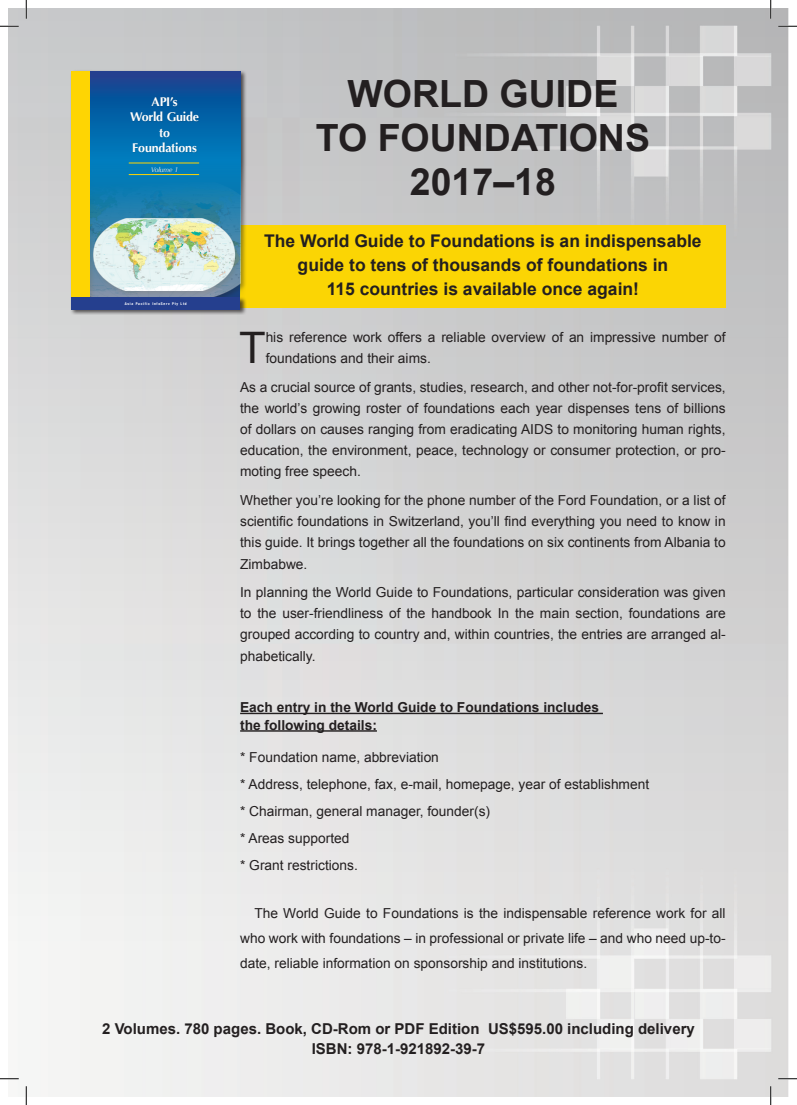
<style>
.page{position:relative;width:797px;height:1105px;background:#fff}
.page>*{position:absolute;margin:0;border:0;box-sizing:border-box;transform-origin:0 0}
.t1{font:43.38px "Arial";color:#231f20}
.t2{font:700 37.5px/43.8px "Arial";color:#231f20;text-align:center}
.t3{font:700 17.5px/23.8px "Arial";color:#231f20;text-align:center}
.t4{font:700 15px/20px "Arial";color:#231f20;text-align:center}
.t5{font:13.75px/21.2px "Arial";color:#231f20;text-align:justify}
.t6{font:700 13.75px/17.5px "Arial";color:#231f20}
.t7{font:700 12.62px/15.2px "Optima";letter-spacing:-.015em;color:#fff;text-align:center}
.t8{font:italic 6.88px "Optima";letter-spacing:-.02em;color:#fff}
.t9{font:700 condensed 3.75px "Helvetica Neue";letter-spacing:.2em;color:#fff}
</style>
<div class="page">
<img style="left:9px;top:9px;width:779px;height:1087px">
<div style="left:221px;top:226px;width:504px;height:82px;background:#fbd504"></div>
<hr style="left:240px;top:713px;width:363px;height:1px;background:#231f20">
<hr style="left:240px;top:730px;width:137px;height:2px;background:#231f20">
<div style="left:70px;top:70px;width:176px;height:245px;background:#231f20;opacity:.75"></div>
<svg style="left:90px;top:71px;width:150px;height:101px;background:#095da4"></svg>
<hr style="left:129px;top:163px;width:70px;height:1px;background:#fed503">
<div style="left:130px;top:97px;width:70px;height:76px;background:#231f20;opacity:.25"></div>
<img style="left:90px;top:172px;width:150px;height:125px">
<div style="left:71px;top:71px;width:19px;height:238px;background:#fed503"></div>
<div style="left:71px;top:297px;width:169px;height:12px;background:#253f8e"></div>
<img style="left:93px;top:213px;width:144px;height:77px">
<svg style="left:0;top:25px;width:19px;height:2px"></svg>
<svg style="left:778px;top:25px;width:19px;height:2px"></svg>
<svg style="left:0;top:1078px;width:19px;height:1px"></svg>
<svg style="left:778px;top:1078px;width:19px;height:1px"></svg>
<svg style="left:25px;top:0;width:2px;height:19px"></svg>
<svg style="left:25px;top:1086px;width:2px;height:19px"></svg>
<svg style="left:770px;top:0;width:1px;height:19px"></svg>
<svg style="left:770px;top:1086px;width:1px;height:19px"></svg>
<p class="t7" style="left:130px;top:94px;width:71px">API’s<br>World Guide to<br>Foundations</p>
<p class="t8" style="left:151px;top:165px;width:29px">Volume 1</p>
<p class="t9" style="left:125px;top:301px;width:63px">Asia Pacific InfoServ Pty Ltd</p>
<h2 class="t2" style="left:316px;top:73px;width:336px">World Guide<br>to Foundations<br>2017–18</h2>
<p class="t3" style="left:264px;top:230px;width:439px">The World Guide to Foundations is an indispensable guide to tens of thousands of foundations in<br>115 countries is available once again!</p>
<h1 class="t1" style="left:239px;top:319px;width:28px">T</h1>
<p class="t5" style="left:266px;top:327px;width:461px">his reference work offers a reliable overview of an impressive number of foundations and their aims.</p>
<p class="t5" style="left:240px;top:376px;width:487px">As a crucial source of grants, studies, research, and other not-for-profit services, the world’s growing roster of foundations each year dispenses tens of billions of dollars on causes ranging from eradicating AIDS to monitoring human rights, education, the environment, peace, technology or consumer protection, or pro&shy;moting free speech.</p>
<p class="t5" style="left:240px;top:489px;width:487px">Whether you’re looking for the phone number of the Ford Foundation, or a list of scientific foundations in Switzerland, you’ll find everything you need to know in this guide. It brings together all the foundations on six continents from Albania to Zimbabwe.</p>
<p class="t5" style="left:240px;top:582px;width:487px">In planning the World Guide to Foundations, particular consideration was given to the user-friendliness of the handbook In the main section, foundations are grouped according to country and, within countries, the entries are arranged al&shy;phabetically.</p>
<p class="t6" style="left:240px;top:699px;width:360px">Each entry in the World Guide to Foundations includes the following details:</p>
<p class="t5" style="left:240px;top:743px;width:410px;line-height:27.1px;text-align:left">* Foundation name, abbreviation<br>* Address, telephone, fax, e-mail, homepage, year of establishment * Chairman, general manager, founder(s)<br>* Areas supported<br>* Grant restrictions.</p>
<p class="t5" style="left:240px;top:901px;width:487px;line-height:25px;text-indent:14px">The World Guide to Foundations is the indispensable reference work for all who work with foundations – in professional or private life – and who need up-to&shy;date, reliable information on sponsorship and institutions.</p>
<p class="t4" style="left:102px;top:1019px;width:594px">2 Volumes. 780 pages. Book, CD-Rom or PDF Edition US$595.00 including delivery<br>IS BN: 978-1-921892-39-7</p>
</div>
